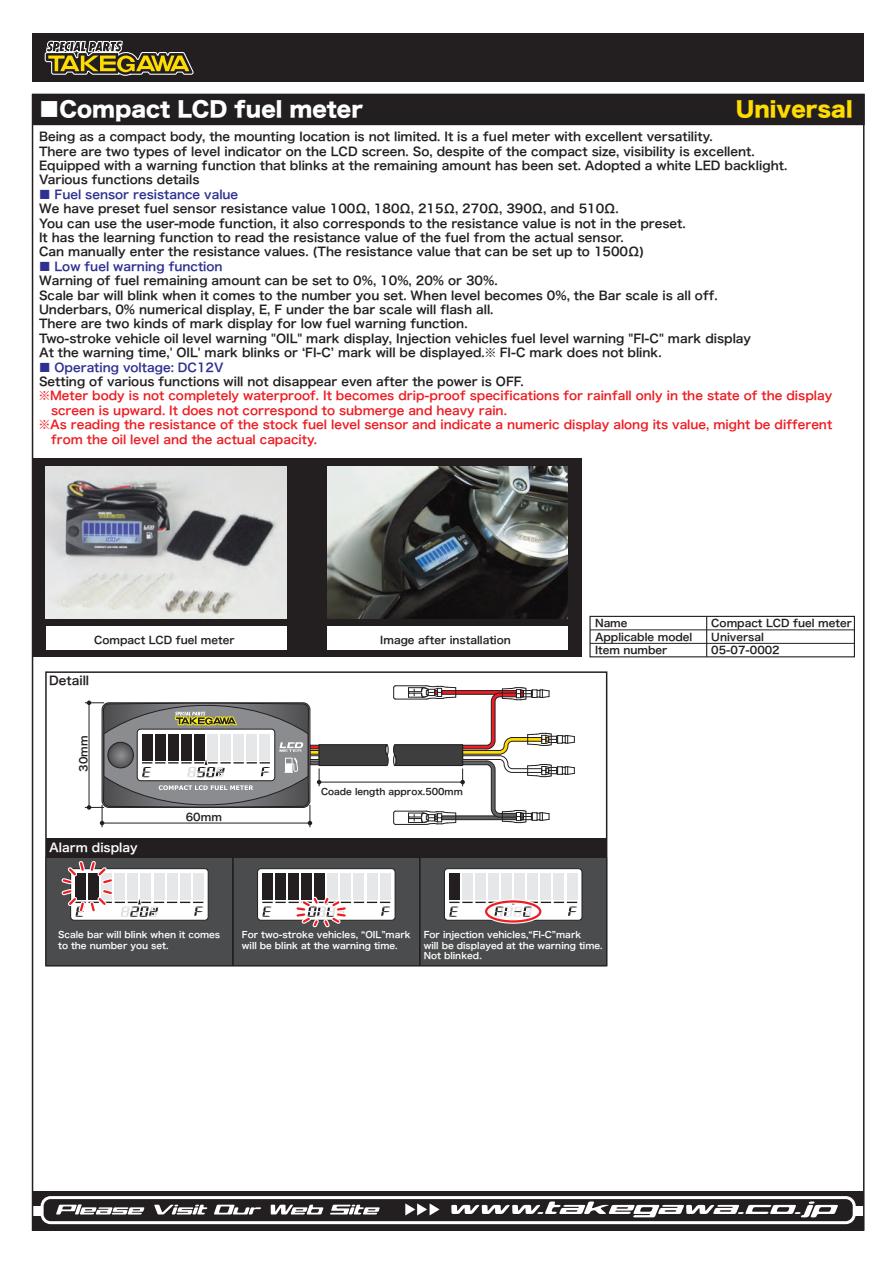
<style>
.page{position:relative;width:893px;height:1263px;background:#fff}
.page>*{position:absolute;margin:0;border:0;box-sizing:border-box;transform-origin:0 0}
.t1{font:21px "Hira Kaku Std N W8";color:#fff}
.t2{font:21px "Hira Kaku Std N W8";color:#ffdc01}
.t3{font:12px/14.4px "Hira Kaku Pro W6";color:#231f20}
.t4{font:12px/14.4px "Hira Kaku Pro W6";color:#ee1d23}
.t5{font:12px "Hira Kaku Pro W6";color:#2e3092}
.t6{font:12px "Hira Kaku Pro W6";color:#fff}
.t7{font:10.5px/13.5px "Hira Kaku Pro W6";color:#231f20}
.t8{font:9px/10.8px "Hira Kaku Pro W6";color:#fff}
.t9{font:9px "Hira Kaku Pro W6";color:#231f20}
</style>
<div class="page">
<div style="left:46px;top:838px;width:561px;height:19px;background:#231f20"></div>
<div style="left:32px;top:94px;width:833px;height:31px;background:#231f20"></div>
<div style="left:33px;top:459px;width:549px;height:198px;background:#231f20"></div>
<div style="left:46px;top:626px;width:240px;height:24px;background:#fff"></div>
<div style="left:327px;top:626px;width:240px;height:24px;background:#fff"></div>
<img style="left:46px;top:466px;width:240px;height:153px">
<img style="left:327px;top:466px;width:240px;height:153px">
<div style="left:33px;top:33px;width:831px;height:49px;background:#231f20"></div>
<svg style="left:44px;top:40px;width:150px;height:36px"></svg>
<div style="left:33px;top:1191px;width:831px;height:39px;background:#231f20"></div>
<svg style="left:451px;top:1201px;width:387px;height:16px"></svg>
<svg style="left:56px;top:1204px;width:88px;height:10px"></svg>
<svg style="left:154px;top:1205px;width:53px;height:9px"></svg>
<svg style="left:214px;top:1205px;width:47px;height:9px"></svg>
<svg style="left:271px;top:1205px;width:52px;height:9px"></svg>
<svg style="left:330px;top:1205px;width:50px;height:9px"></svg>
<svg style="left:405px;top:1203px;width:35px;height:12px"></svg>
<div style="left:41px;top:1196px;width:815px;height:28px;border:3px solid #fff;border-radius:9px"></div>
<div style="left:33px;top:1206px;width:9px;height:10px;background:#fff"></div>
<div style="left:854px;top:1206px;width:10px;height:10px;background:#fff"></div>
<svg style="left:103px;top:565px;width:206px;height:108px"></svg>
<svg style="left:85px;top:685px;width:490px;height:142px"></svg>
<div style="left:46px;top:857px;width:187px;height:109px;background:#4b4c4d;border:1px solid #231f20"></div>
<div style="left:71px;top:869px;width:137px;height:51px;background:#fff;border-radius:3px"></div>
<div style="left:70px;top:868px;width:139px;height:53px;border:1px solid #231f20;border-radius:3px"></div>
<svg style="left:58px;top:858px;width:145px;height:59px"></svg>
<hr style="left:706px;top:616px;width:1px;height:41px;background:#231f20">
<div style="left:589px;top:616px;width:266px;height:41px;border:1px solid #231f20"></div>
<hr style="left:590px;top:629px;width:264px;height:1px;background:#231f20">
<hr style="left:590px;top:643px;width:264px;height:1px;background:#231f20">
<div style="left:232px;top:857px;width:188px;height:109px;background:#4b4c4d;border:1px solid #231f20"></div>
<div style="left:258px;top:869px;width:137px;height:51px;background:#fff;border-radius:3px"></div>
<div style="left:257px;top:868px;width:138px;height:53px;border:1px solid #231f20;border-radius:3px"></div>
<div style="left:275px;top:873px;width:11px;height:26px;background:#231f20"></div>
<div style="left:288px;top:873px;width:11px;height:26px;background:#231f20"></div>
<div style="left:302px;top:873px;width:10px;height:26px;background:#231f20"></div>
<div style="left:315px;top:873px;width:10px;height:26px;background:#231f20"></div>
<div style="left:328px;top:873px;width:10px;height:26px;background:#e6e7e9"></div>
<div style="left:341px;top:873px;width:10px;height:26px;background:#e6e7e9"></div>
<div style="left:354px;top:873px;width:10px;height:26px;background:#e6e7e9"></div>
<div style="left:367px;top:873px;width:10px;height:26px;background:#e6e7e9"></div>
<div style="left:380px;top:873px;width:10px;height:26px;background:#e6e7e9"></div>
<div style="left:262px;top:873px;width:11px;height:26px;background:#231f20"></div>
<svg style="left:262px;top:893px;width:128px;height:35px"></svg>
<div style="left:419px;top:857px;width:188px;height:109px;background:#4b4c4d;border:1px solid #231f20"></div>
<div style="left:444px;top:869px;width:138px;height:51px;background:#fff;border-radius:3px"></div>
<div style="left:444px;top:868px;width:138px;height:53px;border:1px solid #231f20;border-radius:3px"></div>
<div style="left:462px;top:873px;width:11px;height:26px;background:#e6e7e9"></div>
<div style="left:475px;top:873px;width:11px;height:26px;background:#e6e7e9"></div>
<div style="left:488px;top:873px;width:11px;height:26px;background:#e6e7e9"></div>
<div style="left:501px;top:873px;width:11px;height:26px;background:#e6e7e9"></div>
<div style="left:515px;top:873px;width:10px;height:26px;background:#e6e7e9"></div>
<div style="left:528px;top:873px;width:10px;height:26px;background:#e6e7e9"></div>
<div style="left:541px;top:873px;width:10px;height:26px;background:#e6e7e9"></div>
<div style="left:554px;top:873px;width:10px;height:26px;background:#e6e7e9"></div>
<div style="left:567px;top:873px;width:10px;height:26px;background:#e6e7e9"></div>
<div style="left:449px;top:873px;width:11px;height:26px;background:#231f20"></div>
<svg style="left:449px;top:899px;width:128px;height:18px"></svg>
<div style="left:484px;top:899px;width:58px;height:25px;border:4px solid #fff;border-radius:50%"></div>
<div style="left:485px;top:900px;width:56px;height:22px;border:2px solid #ee1d23;border-radius:50%"></div>
<hr style="left:232px;top:857px;width:2px;height:109px;background:#231f20">
<hr style="left:419px;top:857px;width:1px;height:109px;background:#231f20">
<h1 class="t1" style="left:39px;top:98px;width:326px">■Compact LCD fuel meter</h1>
<h1 class="t2" style="left:736px;top:98px;width:118px">Universal</h1>
<p class="t3" style="left:39px;top:129px;width:750px">Being as a compact body, the mounting location is not limited. It is a fuel meter with excellent versatility.<br>There are two types of level indicator on the LCD screen. So, despite of the compact size, visibility is excellent.<br>Equipped with a warning function that blinks at the remaining amount has been set. Adopted a white LED backlight.<br>Various functions details</p>
<p class="t5" style="left:39px;top:183px;width:201px">■ Fuel sensor resistance value</p>
<p class="t3" style="left:39px;top:201px;width:648px">We have preset fuel sensor resistance value 100Ω, 180Ω, 215Ω, 270Ω, 390Ω, and 510Ω.<br>You can use the user-mode function, it also corresponds to the resistance value is not in the preset.<br>It has the learning function to read the resistance value of the fuel from the actual sensor.<br>Can manually enter the resistance values. (The resistance value that can be set up to 1500Ω)</p>
<p class="t5" style="left:39px;top:255px;width:185px">■ Low fuel warning function</p>
<p class="t3" style="left:39px;top:273px;width:714px">Warning of fuel remaining amount can be set to 0%, 10%, 20% or 30%.<br>Scale bar will blink when it comes to the number you set. When level becomes 0%, the Bar scale is all off.<br>Underbars, 0% numerical display, E, F under the bar scale will flash all.<br>There are two kinds of mark display for low fuel warning function.<br>Two-stroke vehicle oil level warning "OIL" mark display, Injection vehicles fuel level warning "FI-C" mark display At the warning time,' OIL' mark blinks or ʻFI-Cʼ mark will be displayed.※ FI-C mark does not blink.</p>
<p class="t5" style="left:39px;top:356px;width:186px">■ Operating voltage: DC12V</p>
<p class="t3" style="left:39px;top:374px;width:486px">Setting of various functions will not disappear even after the power is OFF.</p>
<p class="t4" style="left:39px;top:388px;width:795px">※Meter body is not completely waterproof. It becomes drip-proof specifications for rainfall only in the state of the display　screen is upward. It does not correspond to submerge and heavy rain.<br>※As reading the resistance of the stock fuel level sensor and indicate a numeric display along its value, might be different　from the oil level and the actual capacity.</p>
<p class="t7" style="left:94px;top:632px;width:142px">Compact LCD fuel meter</p>
<p class="t7" style="left:380px;top:632px;width:132px">Image after installation</p>
<p class="t3" style="left:49px;top:673px;width:41px">Detaill</p>
<p class="t7" style="left:76px;top:772px;width:38px;rotate:-90deg">30mm</p>
<p class="t6" style="left:49px;top:837px;width:90px">Alarm display</p>
<p class="t7" style="left:186px;top:810px;width:38px">60mm</p>
<p class="t9" style="left:321px;top:783px;width:143px">Coade length approx.500mm</p>
<p class="t7" style="left:595px;top:616px;width:99px">Name<br>Applicable model<br>Item number</p>
<p class="t7" style="left:711px;top:616px;width:142px">Compact LCD fuel meter<br>Universal<br>05-07-0002</p>
<p class="t8" style="left:58px;top:929px;width:164px">Scale bar will blink when it comes to the number you set.</p>
<p class="t8" style="left:242px;top:929px;width:170px">For two-stroke vehicles, “OIL”mark will be blink at the warning time.</p>
<p class="t8" style="left:424px;top:929px;width:180px">For injection vehicles,“FI-C”mark<br>will be displayed at the warning time.<br>Not blinked.</p>
</div>
